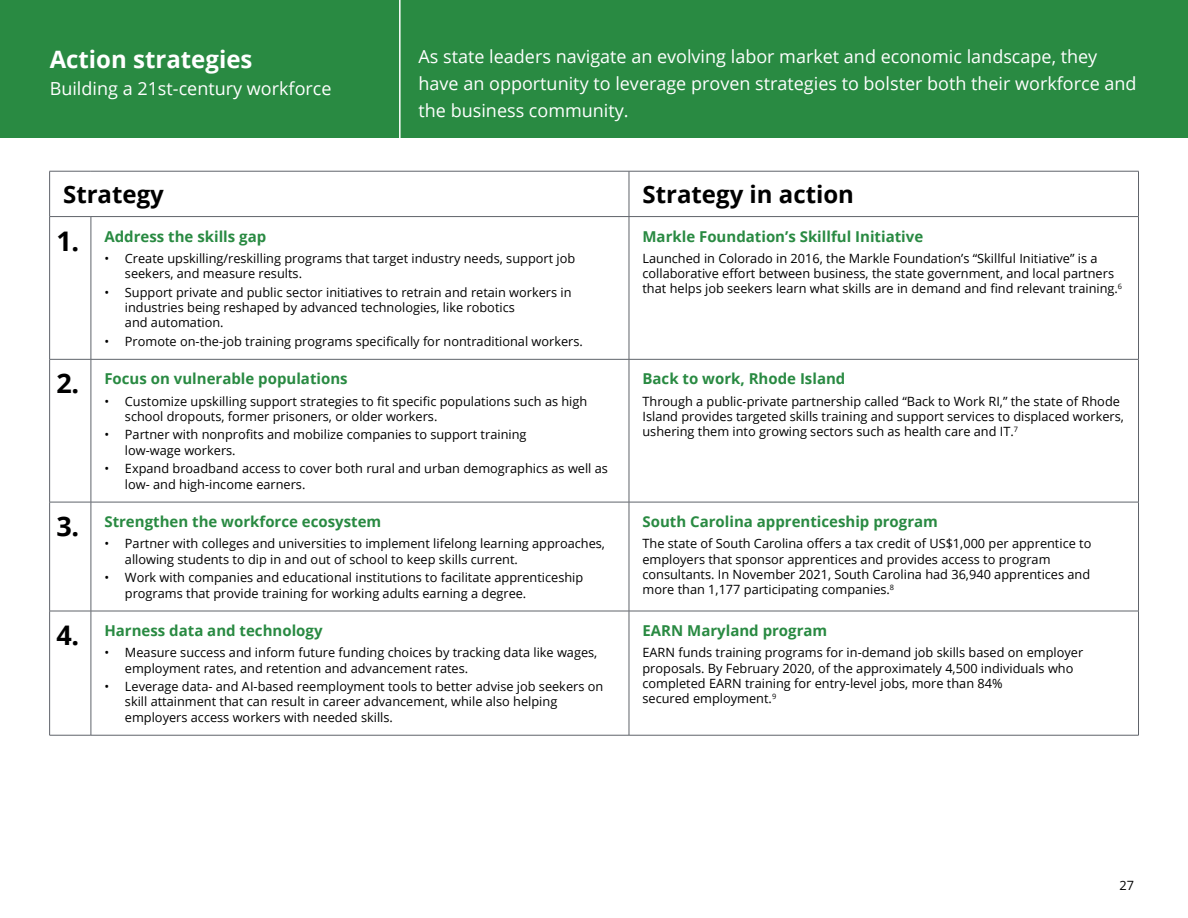
<style>
.page{position:relative;width:1188px;height:918px;background:#fff}
.page>*{position:absolute;margin:0;border:0;box-sizing:border-box;transform-origin:0 0}
.t1{font:700 24px "Open Sans";color:#000}
.t2{font:700 24px "Open Sans";color:#fff}
.t3{font:18px/27px "Open Sans";color:#fff}
.t4{font:700 15px "Open Sans";color:#298a42}
.t5{font:12.75px/15.3px "Open Sans";color:#000}
.s1{font-size:27px;color:#000}
</style>
<div class="page">
<div style="left:0;top:0;width:1188px;height:137px;background:#298a42"></div>
<hr style="left:399px;top:0;width:2px;height:139px;background:#fff">
<hr style="left:629px;top:171px;width:1px;height:45px;background:#5f636a">
<hr style="left:629px;top:217px;width:1px;height:142px;background:#5f636a">
<hr style="left:629px;top:360px;width:1px;height:142px;background:#5f636a">
<hr style="left:629px;top:502px;width:1px;height:109px;background:#5f636a">
<hr style="left:629px;top:611px;width:1px;height:124px;background:#5f636a">
<hr style="left:91px;top:216px;width:538px;height:1px;background:#5f636a">
<hr style="left:629px;top:216px;width:510px;height:1px;background:#5f636a">
<hr style="left:49px;top:359px;width:42px;height:1px;background:#5f636a">
<hr style="left:91px;top:359px;width:538px;height:1px;background:#5f636a">
<hr style="left:629px;top:359px;width:510px;height:1px;background:#5f636a">
<hr style="left:49px;top:502px;width:42px;height:1px;background:#5f636a">
<hr style="left:91px;top:502px;width:538px;height:1px;background:#5f636a">
<hr style="left:629px;top:502px;width:510px;height:1px;background:#5f636a">
<hr style="left:49px;top:611px;width:42px;height:1px;background:#5f636a">
<hr style="left:91px;top:611px;width:538px;height:1px;background:#5f636a">
<hr style="left:629px;top:611px;width:510px;height:1px;background:#5f636a">
<hr style="left:49px;top:171px;width:42px;height:1px;background:#5f636a">
<hr style="left:49px;top:171px;width:1px;height:45px;background:#5f636a">
<hr style="left:91px;top:171px;width:538px;height:1px;background:#5f636a">
<hr style="left:629px;top:171px;width:510px;height:1px;background:#5f636a">
<hr style="left:1138px;top:171px;width:1px;height:45px;background:#5f636a">
<hr style="left:1138px;top:217px;width:1px;height:142px;background:#5f636a">
<hr style="left:1138px;top:360px;width:1px;height:142px;background:#5f636a">
<hr style="left:1138px;top:502px;width:1px;height:109px;background:#5f636a">
<hr style="left:1138px;top:611px;width:1px;height:124px;background:#5f636a">
<hr style="left:91px;top:735px;width:538px;height:1px;background:#5f636a">
<hr style="left:629px;top:735px;width:510px;height:1px;background:#5f636a">
<hr style="left:49px;top:216px;width:42px;height:1px;background:#5f636a">
<hr style="left:49px;top:217px;width:1px;height:142px;background:#5f636a">
<hr style="left:91px;top:217px;width:1px;height:142px;background:#5f636a">
<hr style="left:49px;top:360px;width:1px;height:142px;background:#5f636a">
<hr style="left:91px;top:360px;width:1px;height:142px;background:#5f636a">
<hr style="left:49px;top:502px;width:1px;height:109px;background:#5f636a">
<hr style="left:91px;top:502px;width:1px;height:109px;background:#5f636a">
<hr style="left:49px;top:611px;width:1px;height:124px;background:#5f636a">
<hr style="left:91px;top:611px;width:1px;height:124px;background:#5f636a">
<hr style="left:49px;top:735px;width:42px;height:1px;background:#5f636a">
<h1 class="t2" style="left:50px;top:42px;width:204px">Action strategies</h1>
<h2 class="t3" style="left:50px;top:75px;width:283px">Building a 21st-century workforce</h2>
<h2 class="t3" style="left:419px;top:43px;width:720px">As state leaders navigate an evolving labor market and economic landscape, they have an opportunity to leverage proven strategies to bolster both their workforce and the business community.</h2>
<h1 class="t1" style="left:63px;top:177px;width:102px">Strategy</h1>
<h1 class="t1" style="left:642px;top:177px;width:213px">Strategy in action</h1>
<p class="t4" style="left:56px;top:226px;width:211px"><span class="s1">1.</span> Address the skills gap</p>
<p class="t5" style="left:125px;top:250px;width:452px;text-indent:-21px">• Create upskilling/reskilling programs that target industry needs, support job seekers, and measure results.</p>
<p class="t5" style="left:125px;top:284px;width:448px;text-indent:-21px">• Support private and public sector initiatives to retrain and retain workers in industries being reshaped by advanced technologies, like robotics<br>and automation.</p>
<p class="t5" style="left:104px;top:333px;width:480px">• Promote on-the-job training programs specifically for nontraditional workers.</p>
<p class="t4" style="left:642px;top:226px;width:282px">Markle Foundation’s Skillful Initiative</p>
<p class="t5" style="left:642px;top:250px;width:481px">Launched in Colorado in 2016, the Markle Foundation’s “Skillful Initiative” is a collaborative effort between business, the state government, and local partners that helps job seekers learn what skills are in demand and find relevant training.<sup>6</sup></p>
<p class="t4" style="left:56px;top:368px;width:293px"><span class="s1">2.</span> Focus on vulnerable populations</p>
<p class="t5" style="left:125px;top:393px;width:464px;text-indent:-21px">• Customize upskilling support strategies to fit specific populations such as high school dropouts, former prisoners, or older workers.</p>
<p class="t5" style="left:125px;top:427px;width:403px;text-indent:-21px">• Partner with nonprofits and mobilize companies to support training low-wage workers.</p>
<p class="t5" style="left:125px;top:461px;width:485px;text-indent:-21px">• Expand broadband access to cover both rural and urban demographics as well as low- and high-income earners.</p>
<p class="t4" style="left:56px;top:511px;width:326px"><span class="s1">3.</span> Strengthen the workforce ecosystem</p>
<p class="t5" style="left:125px;top:536px;width:482px;text-indent:-21px">• Partner with colleges and universities to implement lifelong learning approaches, allowing students to dip in and out of school to keep skills current.</p>
<p class="t5" style="left:125px;top:570px;width:460px;text-indent:-21px">• Work with companies and educational institutions to facilitate apprenticeship programs that provide training for working adults earning a degree.</p>
<p class="t4" style="left:56px;top:620px;width:268px"><span class="s1">4.</span> Harness data and technology</p>
<p class="t5" style="left:125px;top:645px;width:474px;text-indent:-21px">• Measure success and inform future funding choices by tracking data like wages, employment rates, and retention and advancement rates.</p>
<p class="t5" style="left:125px;top:679px;width:480px;text-indent:-21px">• Leverage data- and AI-based reemployment tools to better advise job seekers on skill attainment that can result in career advancement, while also helping employers access workers with needed skills.</p>
<p class="t4" style="left:642px;top:368px;width:204px">Back to work, Rhode Island</p>
<p class="t5" style="left:642px;top:393px;width:483px">Through a public-private partnership called “Back to Work RI,” the state of Rhode<br>Island provides targeted skills training and support services to displaced workers, ushering them into growing sectors such as health care and IT.<sup>7</sup></p>
<p class="t4" style="left:642px;top:511px;width:297px">South Carolina apprenticeship program</p>
<p class="t5" style="left:642px;top:536px;width:450px">The state of South Carolina offers a tax credit of US$1,000 per apprentice to employers that sponsor apprentices and provides access to program consultants. In November 2021, South Carolina had 36,940 apprentices and more than 1,177 participating companies.<sup>8</sup></p>
<p class="t4" style="left:642px;top:620px;width:186px">EARN Maryland program</p>
<p class="t5" style="left:642px;top:645px;width:442px">EARN funds training programs for in-demand job skills based on employer proposals. By February 2020, of the approximately 4,500 individuals who completed EARN training for entry-level jobs, more than 84%<br>secured employment.<sup>9</sup></p>
<p class="t5" style="left:1119px;top:877px;width:16px">27</p>
</div>
